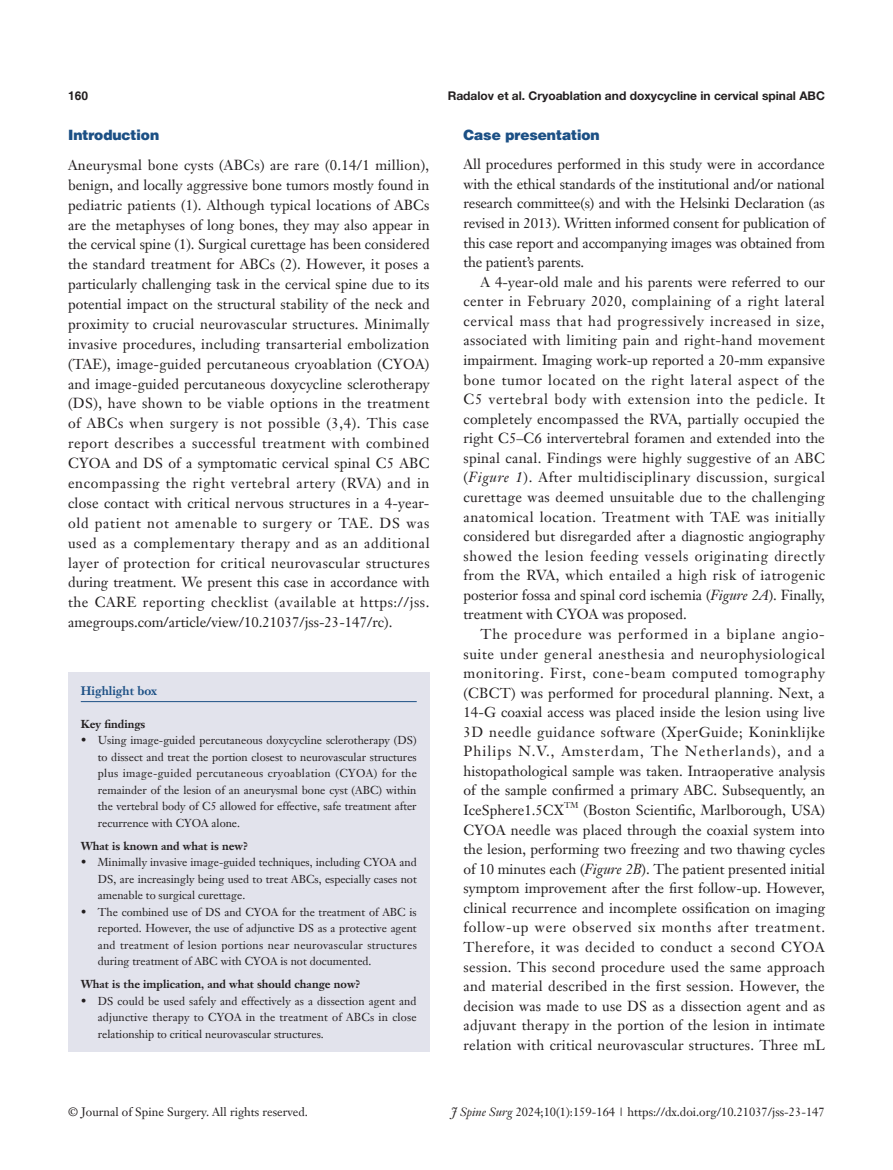
<style>
.page{position:relative;width:893px;height:1170px;background:#fff}
.page>*{position:absolute;margin:0;border:0;box-sizing:border-box;transform-origin:0 0}
.t1{font:14.25px/19.5px "Janson Text LT";color:#231f20;text-align:justify}
._1ji-zhengti{font:900 14.25px "Helvetica";color:#1c5085}
.t2{font:12px "Janson Text LT";color:#231f20}
.t3{font:700 12px "Helvetica Neue LT Pro";color:#231f20}
.Cite{font:700 12px "Janson Text LT";color:#1c5085}
.t4{font:700 12px "Helvetica";color:#231f20}
.box-zhengwen{font:11.25px/16.5px "Janson Text LT";color:#231f20;text-align:justify}
.box-biaoti-1_5mm{font:700 11.25px "Janson Text LT";color:#231f20}
.box-biaoti{font:700 11.25px "Janson Text LT";color:#231f20}
.t5{font:8.25px "Janson Text LT";color:#231f20}
.s1{font-style:italic}
</style>
<div class="page">
<div style="left:68px;top:672px;width:361px;height:379px;background:#e2e3ec"></div>
<hr style="left:81px;top:701px;width:336px;height:1px;background:#1c5085">
<p class="t4" style="left:68px;top:88px;width:22px">160</p>
<p class="t3" style="left:448px;top:88px;width:379px">Radalov et al. Cryoablation and doxycycline in cervical spinal ABC</p>
<p class="_1ji-zhengti" style="left:68px;top:126px;width:93px">Introduction</p>
<p class="t1" style="left:68px;top:155px;width:363px">Aneurysmal bone cysts (ABCs) are rare (0.14/1 million), benign, and locally aggressive bone tumors mostly found in pediatric patients (1). Although typical locations of ABCs are the metaphyses of long bones, they may also appear in the cervical spine (1). Surgical curettage has been considered the standard treatment for ABCs (2). However, it poses a particularly challenging task in the cervical spine due to its potential impact on the structural stability of the neck and proximity to crucial neurovascular structures. Minimally invasive procedures, including transarterial embolization (TAE), image-guided percutaneous cryoablation (CYOA) and image-guided percutaneous doxycycline sclerotherapy (DS), have shown to be viable options in the treatment of ABCs when surgery is not possible (3,4). This case report describes a successful treatment with combined CYOA and DS of a symptomatic cervical spinal C5 ABC encompassing the right vertebral artery (RVA) and in close contact with critical nervous structures in a 4-year&shy;old patient not amenable to surgery or TAE. DS was used as a complementary therapy and as an additional layer of protection for critical neurovascular structures during treatment. We present this case in accordance with the CARE reporting checklist (available at https://jss. amegroups.com/article/view/10.21037/jss-23-147/rc).</p>
<p class="Cite" style="left:81px;top:683px;width:78px">Highlight box</p>
<p class="box-biaoti" style="left:81px;top:716px;width:66px">Key findings</p>
<p class="box-zhengwen" style="left:98px;top:731px;width:321px;text-indent:-17px">• Using image-guided percutaneous doxycycline sclerotherapy (DS) to dissect and treat the portion closest to neurovascular structures plus image-guided percutaneous cryoablation (CYOA) for the remainder of the lesion of an aneurysmal bone cyst (ABC) within the vertebral body of C5 allowed for effective, safe treatment after recurrence with CYOA alone.</p>
<p class="box-biaoti-1_5mm" style="left:81px;top:838px;width:169px">What is known and what is new?</p>
<p class="box-zhengwen" style="left:98px;top:853px;width:320px;text-indent:-17px">• Minimally invasive image-guided techniques, including CYOA and DS, are increasingly being used to treat ABCs, especially cases not amenable to surgical curettage.</p>
<p class="box-zhengwen" style="left:98px;top:903px;width:321px;text-indent:-17px">• The combined use of DS and CYOA for the treatment of ABC is reported. However, the use of adjunctive DS as a protective agent and treatment of lesion portions near neurovascular structures during treatment of ABC with CYOA is not documented.</p>
<p class="box-biaoti-1_5mm" style="left:81px;top:976px;width:281px">What is the implication, and what should change now?</p>
<p class="box-zhengwen" style="left:98px;top:992px;width:320px;text-indent:-17px">• DS could be used safely and effectively as a dissection agent and adjunctive therapy to CYOA in the treatment of ABCs in close relationship to critical neurovascular structures.</p>
<p class="_1ji-zhengti" style="left:463px;top:126px;width:138px">Case presentation</p>
<p class="t1" style="left:463px;top:154px;width:363px">All procedures performed in this study were in accordance with the ethical standards of the institutional and/or national research committee(s) and with the Helsinki Declaration (as revised in 2013). Written informed consent for publication of this case report and accompanying images was obtained from the patient’s parents.</p>
<p class="t1" style="left:463px;top:272px;width:363px;text-indent:17px">A 4-year-old male and his parents were referred to our center in February 2020, complaining of a right lateral cervical mass that had progressively increased in size, associated with limiting pain and right-hand movement impairment. Imaging work-up reported a 20-mm expansive bone tumor located on the right lateral aspect of the C5 vertebral body with extension into the pedicle. It completely encompassed the RVA, partially occupied the right C5–C6 intervertebral foramen and extended into the spinal canal. Findings were highly suggestive of an ABC (<span class="s1">Figure 1</span>). After multidisciplinary discussion, surgical curettage was deemed unsuitable due to the challenging anatomical location. Treatment with TAE was initially considered but disregarded after a diagnostic angiography showed the lesion feeding vessels originating directly from the RVA, which entailed a high risk of iatrogenic posterior fossa and spinal cord ischemia (<span class="s1">Figure 2A</span>). Finally, treatment with CYOA was proposed.</p>
<p class="t1" style="left:463px;top:624px;width:363px;text-indent:17px">The procedure was performed in a biplane angio&shy;suite under general anesthesia and neurophysiological monitoring. First, cone-beam computed tomography (CBCT) was performed for procedural planning. Next, a 14-G coaxial access was placed inside the lesion using live 3D needle guidance software (XperGuide; Koninklijke Philips N.V., Amsterdam, The Netherlands), and a histopathological sample was taken. Intraoperative analysis of the sample confirmed a primary ABC. Subsequently, an IceSphere1.5CX</p>
<p class="t5" style="left:564px;top:800px;width:16px">TM</p>
<p class="t1" style="left:463px;top:800px;width:363px;text-indent:120px">(Boston Scientific, Marlborough, USA)<br>CYOA needle was placed through the coaxial system into the lesion, performing two freezing and two thawing cycles of 10 minutes each (<span class="s1">Figure 2B</span>). The patient presented initial symptom improvement after the first follow-up. However, clinical recurrence and incomplete ossification on imaging follow-up were observed six months after treatment.<br>Therefore, it was decided to conduct a second CYOA session. This second procedure used the same approach and material described in the first session. However, the decision was made to use DS as a dissection agent and as adjuvant therapy in the portion of the lesion in intimate relation with critical neurovascular structures. Three mL</p>
<p class="t2" style="left:68px;top:1104px;width:241px">© Journal of Spine Surgery. All rights reserved.</p>
<p class="t2" style="left:451px;top:1104px;width:375px"><span class="s1">J Spine Surg</span> 2024;10(1):159-164 | https://dx.doi.org/10.21037/jss-23-147</p>
</div>
